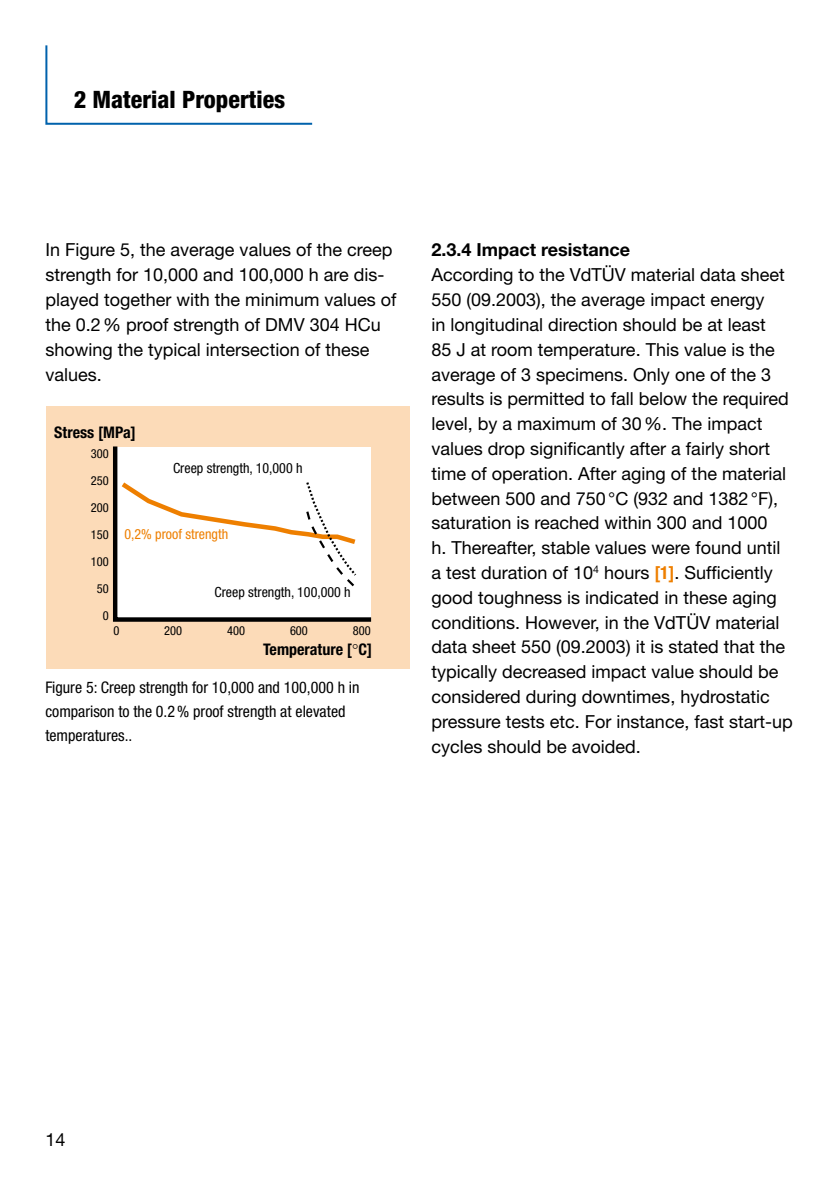
<style>
.page{position:relative;width:840px;height:1191px;background:#fff}
.page>*{position:absolute;margin:0;border:0;box-sizing:border-box;transform-origin:0 0}
.t1{font:800 condensed 24px "Helvetica Neue";color:#000}
.t2{font:18px/24.8px "Helvetica Neue";color:#000}
.t3{font:700 18px "Helvetica Neue";color:#000}
.t4{font:condensed 16px/24px "Helvetica Neue";color:#000}
.t5{font:700 condensed 16px "Helvetica Neue";color:#000}
.t6{font:condensed 14px "Helvetica Neue";color:#000}
.t7{font:condensed 14px "Helvetica Neue";color:#ee7f00}
.t8{font:condensed 12.4px/27px "Helvetica Neue";color:#000}
.s1{font-weight:700;font-stretch:condensed;color:#ee7f00}
</style>
<div class="page">
<div style="left:46px;top:406px;width:363px;height:262px;background:#fcdbb8"></div>
<svg style="left:113px;top:446px;width:259px;height:176px"></svg>
<svg style="left:117px;top:478px;width:243px;height:111px"></svg>
<svg style="left:45px;top:45px;width:268px;height:80px"></svg>
<h1 class="t1" style="left:74px;top:84px;width:213px">2 Material Properties</h1>
<p class="t2" style="left:45px;top:237px;width:352px">In Figure 5, the average values of the creep strength for 10,000 and 100,000 h are dis&shy;played together with the minimum values of the 0.2% proof strength of DMV 304 HCu showing the typical intersection of these values.</p>
<p class="t3" style="left:431px;top:239px;width:200px">2.3.4 Impact resistance</p>
<p class="t2" style="left:431px;top:262px;width:363px">According to the VdTÜV material data sheet 550 (09.2003), the average impact energy<br>in longitudinal direction should be at least<br>85 J at room temperature. This value is the average of 3 specimens. Only one of the 3 results is permitted to fall below the required level, by a maximum of 30%. The impact values drop significantly after a fairly short time of operation. After aging of the material between 500 and 750°C (932 and 1382°F), saturation is reached within 300 and 1000<br>h. Thereafter, stable values were found until a test duration of 10<sup>4</sup> hours <span class="s1">[1]</span>. Sufficiently good toughness is indicated in these aging conditions. However, in the VdTÜV material data sheet 550 (09.2003) it is stated that the typically decreased impact value should be considered during downtimes, hydrostatic pressure tests etc. For instance, fast start-up cycles should be avoided.</p>
<p class="t5" style="left:54px;top:422px;width:83px">Stress [MPa]</p>
<p class="t8" style="left:91px;top:439px;width:19px">300</p>
<p class="t6" style="left:173px;top:460px;width:131px">Creep strength, 10,000 h</p>
<p class="t8" style="left:91px;top:467px;width:19px">250<br>200</p>
<p class="t7" style="left:124px;top:525px;width:105px">0,2% proof strength</p>
<p class="t8" style="left:91px;top:521px;width:19px">150</p>
<p class="t8" style="left:91px;top:548px;width:19px">100</p>
<p class="t8" style="left:97px;top:575px;width:13px">50</p>
<p class="t6" style="left:214px;top:584px;width:138px">Creep strength, 100,000 h</p>
<p class="t8" style="left:103px;top:602px;width:7px">0</p>
<p class="t8" style="left:164px;top:617px;width:19px">200</p>
<p class="t8" style="left:227px;top:617px;width:19px">400</p>
<p class="t8" style="left:290px;top:617px;width:19px">600</p>
<p class="t8" style="left:352px;top:617px;width:19px">800</p>
<p class="t8" style="left:113px;top:617px;width:7px">0</p>
<p class="t5" style="left:263px;top:640px;width:110px">Temperature [ C]</p>
<p class="t4" style="left:45px;top:675px;width:315px">Figure 5: Creep strength for 10,000 and 100,000 h in comparison to the 0.2% proof strength at elevated temperatures..</p>
<p class="t2" style="left:45px;top:1126px;width:22px">14</p>
</div>
